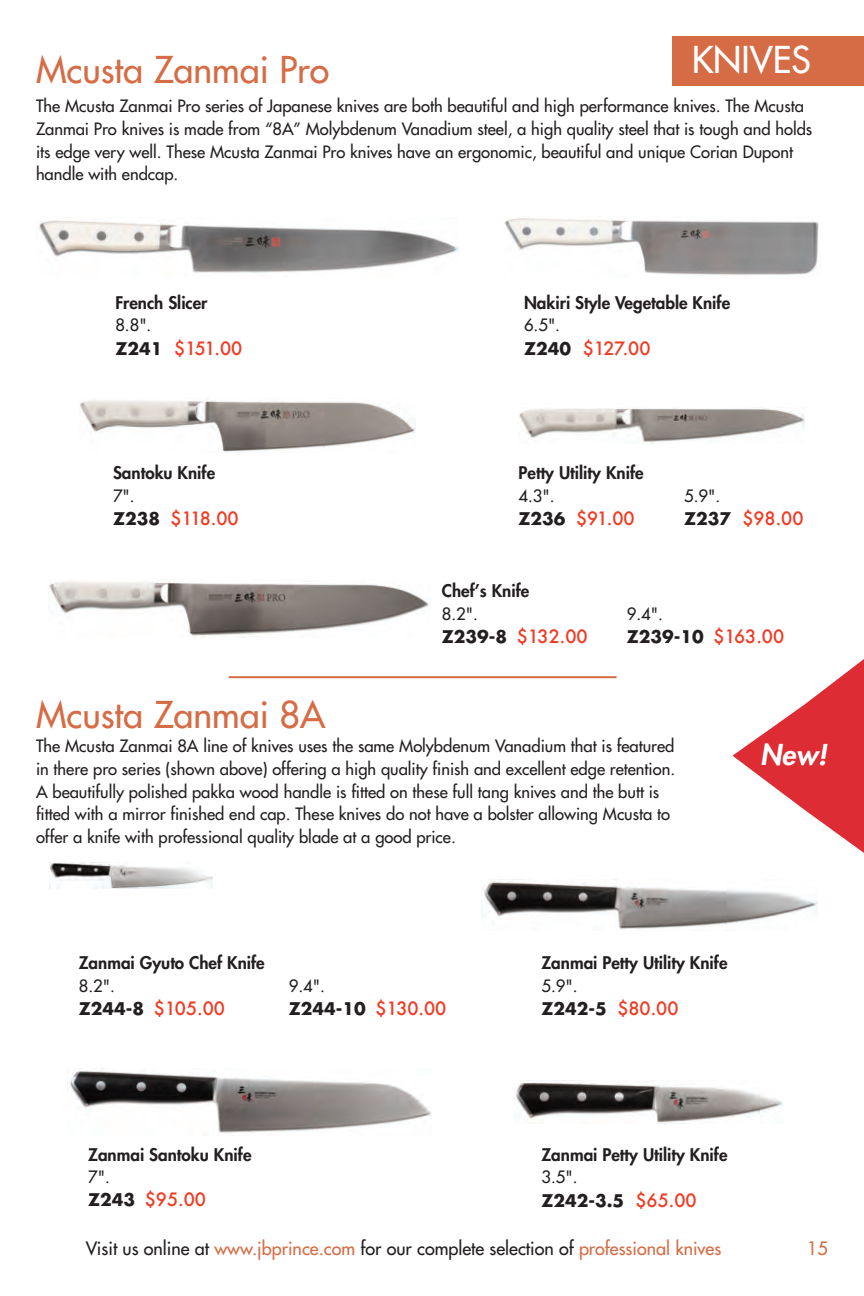
<style>
.page{position:relative;width:864px;height:1296px;background:#fff}
.page>*{position:absolute;margin:0;border:0;box-sizing:border-box;transform-origin:0 0}
.t1{font:36px "Futura";color:#d66c45}
.t2{font:36px "Futura";color:#fff}
.t3{font:italic 800 28px "Futura";color:#fff}
.t4{font:500 18px "Futura";color:#ef3c25}
.t5{font:18px "Futura";color:#231f20}
.t6{font:18px "Futura";color:#d66c45}
.t7{font:800 17px "Futura";color:#231f20}
.t8{font:700 17px "Futura";color:#231f20}
.t9{font:16.6px/22.6px "Futura";color:#231f20}
.s1{font-weight:700;font-size:17px;color:#231f20}
.s2{font-weight:500;font-size:18px;color:#ef3c25}
.s3{color:#d66c45}
</style>
<div class="page">
<div style="left:672px;top:36px;width:192px;height:50px;background:#d66c45"></div>
<hr style="left:229px;top:676px;width:388px;height:2px;background:#d66c45">
<img style="left:39px;top:220px;width:419px;height:53px">
<img style="left:48px;top:581px;width:383px;height:56px">
<img style="left:504px;top:218px;width:315px;height:57px">
<img style="left:519px;top:408px;width:286px;height:35px">
<img style="left:80px;top:400px;width:335px;height:52px">
<img style="left:481px;top:881px;width:336px;height:48px">
<img style="left:515px;top:1082px;width:268px;height:41px">
<img style="left:50px;top:862px;width:163px;height:27px">
<img style="left:67px;top:1068px;width:365px;height:65px">
<svg style="left:733px;top:659px;width:131px;height:194px"></svg>
<h1 class="t2" style="left:692px;top:42px;width:121px">KNIVES</h1>
<p class="t9" style="left:36px;top:96px;width:778px">The Mcusta Zanmai Pro series of Japanese knives are both beautiful and high performance knives. The Mcusta Zanmai Pro knives is made from “8A” Molybdenum Vanadium steel, a high quality steel that is tough and holds its edge very well. These Mcusta Zanmai Pro knives have an ergonomic, beautiful and unique Corian Dupont handle with endcap.</p>
<h1 class="t1" style="left:36px;top:52px;width:295px">Mcusta Zanmai Pro</h1>
<p class="t7" style="left:115px;top:294px;width:94px">French Slicer</p>
<p class="t9" style="left:115px;top:315px;width:38px">8.8".</p>
<p class="t4" style="left:115px;top:336px;width:129px"><span class="s1">Z241</span> $151.00</p>
<p class="t7" style="left:113px;top:465px;width:104px">Santoku Knife</p>
<p class="t9" style="left:113px;top:486px;width:23px">7".</p>
<p class="t4" style="left:113px;top:506px;width:127px"><span class="s1">Z238</span> $118.00</p>
<p class="t7" style="left:524px;top:294px;width:208px">Nakiri Style Vegetable Knife</p>
<p class="t9" style="left:524px;top:315px;width:38px">6.5".</p>
<p class="t4" style="left:524px;top:336px;width:128px"><span class="s1">Z240</span> $127.00</p>
<p class="t7" style="left:519px;top:465px;width:127px">Petty Utility Knife</p>
<p class="t9" style="left:519px;top:486px;width:38px">4.3".</p>
<p class="t9" style="left:684px;top:486px;width:38px">5.9".</p>
<p class="t4" style="left:519px;top:506px;width:118px"><span class="s1">Z236</span> $91.00</p>
<p class="t4" style="left:684px;top:506px;width:121px"><span class="s1">Z237</span> $98.00</p>
<p class="t7" style="left:442px;top:583px;width:89px">Chef’s Knife</p>
<p class="t9" style="left:442px;top:604px;width:38px">8.2".</p>
<p class="t9" style="left:627px;top:604px;width:38px">9.4".</p>
<p class="t4" style="left:442px;top:624px;width:147px"><span class="s1">Z239-8</span> $132.00</p>
<p class="t8" style="left:627px;top:629px;width:159px">Z239-10 <span class="s2">$163.00</span></p>
<h1 class="t1" style="left:36px;top:697px;width:291px">Mcusta Zanmai 8A</h1>
<p class="t9" style="left:36px;top:736px;width:641px">The Mcusta Zanmai 8A line of knives uses the same Molybdenum Vanadium that is featured in there pro series (shown above) offering a high quality finish and excellent edge retention.<br>A beautifully polished pakka wood handle is fitted on these full tang knives and the butt is fitted with a mirror finished end cap. These knives do not have a bolster allowing Mcusta to offer a knife with professional quality blade at a good price.</p>
<h2 class="t3" style="left:760px;top:742px;width:68px">New!</h2>
<p class="t7" style="left:79px;top:954px;width:187px">Zanmai Gyuto Chef Knife</p>
<p class="t9" style="left:79px;top:975px;width:38px">8.2".</p>
<p class="t9" style="left:289px;top:975px;width:38px">9.4".</p>
<p class="t4" style="left:79px;top:996px;width:148px"><span class="s1">Z244-8</span> $105.00</p>
<p class="t8" style="left:289px;top:1001px;width:159px">Z244-10 <span class="s2">$130.00</span></p>
<p class="t7" style="left:542px;top:954px;width:188px">Zanmai Petty Utility Knife</p>
<p class="t9" style="left:542px;top:975px;width:38px">5.9".</p>
<p class="t8" style="left:542px;top:1001px;width:138px">Z242-5 <span class="s2">$80.00</span></p>
<p class="t7" style="left:88px;top:1146px;width:165px">Zanmai Santoku Knife</p>
<p class="t9" style="left:88px;top:1167px;width:23px">7".</p>
<p class="t4" style="left:88px;top:1188px;width:119px"><span class="s1">Z243</span> $95.00</p>
<p class="t7" style="left:542px;top:1146px;width:188px">Zanmai Petty Utility Knife</p>
<p class="t9" style="left:542px;top:1167px;width:38px">3.5".</p>
<p class="t8" style="left:542px;top:1192px;width:157px">Z242-3.5 <span class="s2">$65.00</span></p>
<p class="t5" style="left:86px;top:1239px;width:637px">Visit us online at <span class="s3">www.jbprince.com</span> for our complete selection of <span class="s3">professional knives</span></p>
<p class="t6" style="left:807px;top:1239px;width:22px">15</p>
</div>
